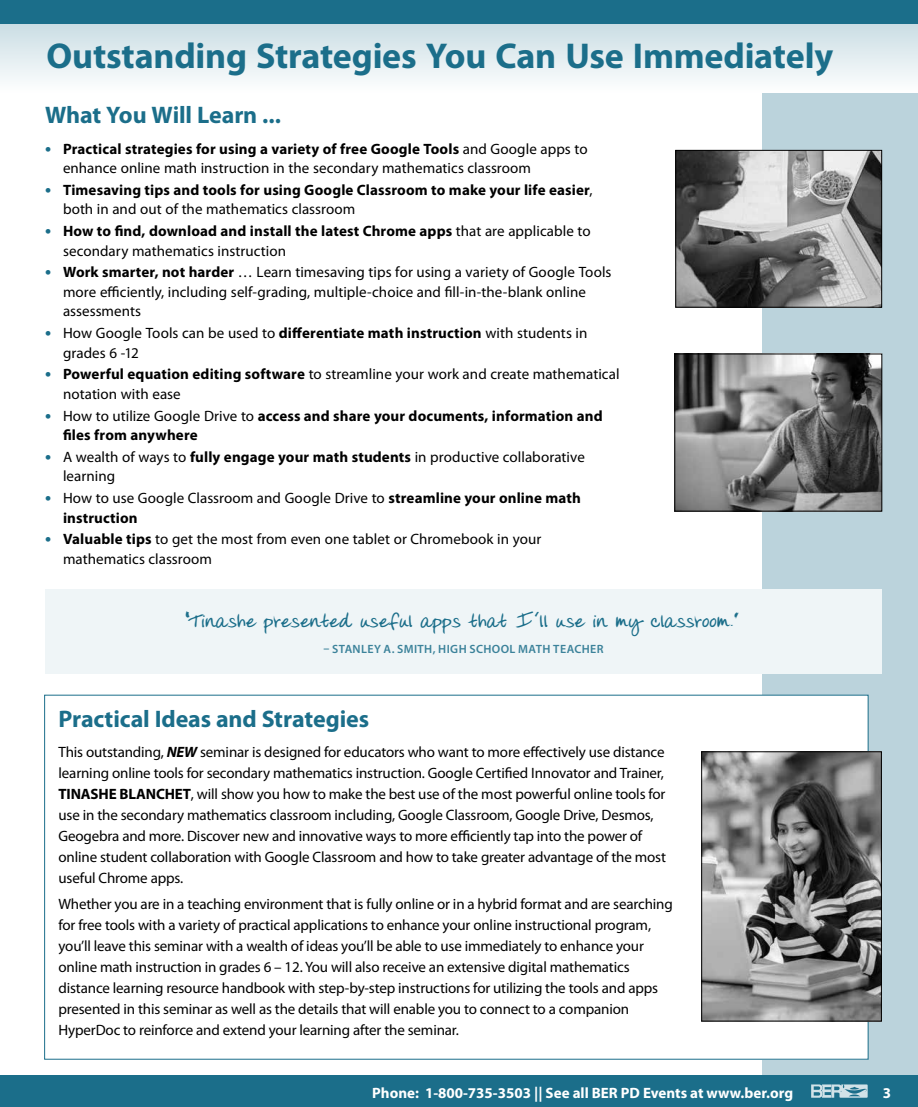
<style>
.page{position:relative;width:918px;height:1107px;background:#fff}
.page>*{position:absolute;margin:0;border:0;box-sizing:border-box;transform-origin:0 0}
.t1{font:700 36px "Myriad Pro";letter-spacing:-.005em;color:#1b6e8a}
.t2{font:700 24px "Myriad Pro";letter-spacing:-.005em;color:#1b6e8a}
.t3{font:700 21px "Donnys Hand";letter-spacing:.005em;color:#1b6e8a}
.t4{font:15px/21px "Myriad Pro";letter-spacing:-.01em;color:#000}
.t5{font:700 15px/19.5px "Myriad Pro";letter-spacing:.01em;color:#000}
.t6{font:700 15px "Myriad Pro";color:#fff}
.t7{font:600 12px "Myriad Pro";letter-spacing:.035em;color:#3b829a}
.s1{font-weight:700;font-size:18px;color:#1b6e8a}
.s2{font-weight:700}
.s3{font-size:18px;color:#1b6e8a}
.s4{font-weight:400}
.s5{font-weight:700;font-style:italic}
</style>
<div class="page">
<div style="left:763px;top:0;width:155px;height:1107px;background:#bbd3dc"></div>
<div style="left:0;top:1076px;width:918px;height:31px;background:#1b6e8a"></div>
<svg style="left:811px;top:1084px;width:57px;height:14px"></svg>
<svg style="left:0;top:24px;width:918px;height:68px"></svg>
<div style="left:0;top:0;width:918px;height:24px;background:#1b6e8a"></div>
<div style="left:45px;top:590px;width:837px;height:84px;background:#eff5f7"></div>
<div style="left:45px;top:695px;width:823px;height:364px;background:#fff"></div>
<img style="left:677px;top:152px;width:203px;height:154px">
<div style="left:675px;top:150px;width:207px;height:158px;border:1px solid #000"></div>
<img style="left:677px;top:356px;width:203px;height:153px">
<div style="left:675px;top:354px;width:207px;height:157px;border:1px solid #000"></div>
<img style="left:703px;top:753px;width:177px;height:267px">
<div style="left:701px;top:751px;width:181px;height:271px;border:1px solid #000"></div>
<h1 class="t1" style="left:46px;top:32px;width:788px">Outstanding Strategies You Can Use Immediately</h1>
<h2 class="t2" style="left:45px;top:99px;width:238px">What You Will Learn ...</h2>
<p class="t4" style="left:63px;top:139px;width:526px;line-height:19.5px;text-indent:-18px"><span class="s1">•</span> <span class="s2">Practical strategies for using a variety of free Google Tools</span> and Google apps to enhance online math instruction in the secondary mathematics classroom</p>
<p class="t5" style="left:63px;top:180px;width:531px;text-indent:-18px"><span class="s3">•</span> Timesaving tips and tools for using Google Classroom to make your life easier<span class="s4">, both in and out of the mathematics classroom</span></p>
<p class="t4" style="left:63px;top:221px;width:529px;line-height:19.5px;text-indent:-18px"><span class="s1">•</span> <span class="s2">How to find, download and install the latest Chrome apps</span> that are applicable to secondary mathematics instruction</p>
<p class="t4" style="left:63px;top:262px;width:550px;line-height:19.5px;text-indent:-18px"><span class="s1">•</span> <span class="s2">Work smarter, not harder</span> … Learn timesaving tips for using a variety of Google Tools more efficiently, including self-grading, multiple-choice and fill-in-the-blank online assessments</p>
<p class="t4" style="left:63px;top:323px;width:526px;line-height:19.5px;text-indent:-18px"><span class="s1">•</span> How Google Tools can be used to <span class="s2">differentiate math instruction</span> with students in grades 6 -12</p>
<p class="t4" style="left:63px;top:364px;width:558px;line-height:19.5px;text-indent:-18px"><span class="s1">•</span> <span class="s2">Powerful equation editing software</span> to streamline your work and create mathematical notation with ease</p>
<p class="t5" style="left:63px;top:405px;width:541px;text-indent:-18px"><span class="s3">•</span> <span class="s4">How to utilize Google Drive to</span> access and share your documents, information and files from anywhere</p>
<p class="t4" style="left:63px;top:447px;width:523px;line-height:19.5px;text-indent:-18px"><span class="s1">•</span> A wealth of ways to <span class="s2">fully engage your math students</span> in productive collaborative learning</p>
<p class="t4" style="left:63px;top:488px;width:520px;line-height:19.5px;text-indent:-18px"><span class="s1">•</span> How to use Google Classroom and Google Drive to <span class="s2">streamline your online math instruction</span></p>
<p class="t4" style="left:63px;top:529px;width:480px;line-height:19.5px;text-indent:-18px"><span class="s1">•</span> <span class="s2">Valuable tips</span> to get the most from even one tablet or Chromebook in your mathematics classroom</p>
<h3 class="t3" style="left:186px;top:607px;width:555px">“Tinashe presented useful apps that I’ll use in my classroom.”</h3>
<p class="t7" style="left:323px;top:642px;width:282px">– STANLEY A. SMITH, HIGH SCHOOL MATH TEACHER</p>
<h2 class="t2" style="left:58px;top:703px;width:312px">Practical Ideas and Strategies</h2>
<p class="t4" style="left:58px;top:741px;width:609px">This outstanding, <span class="s5">NEW</span> seminar is designed for educators who want to more effectively use distance learning online tools for secondary mathematics instruction. Google Certified Innovator and Trainer, <span class="s2">TINASHE BLANCHET</span>, will show you how to make the best use of the most powerful online tools for use in the secondary mathematics classroom including, Google Classroom, Google Drive, Desmos, Geogebra and more. Discover new and innovative ways to more efficiently tap into the power of online student collaboration with Google Classroom and how to take greater advantage of the most useful Chrome apps.</p>
<p class="t4" style="left:58px;top:893px;width:616px">Whether you are in a teaching environment that is fully online or in a hybrid format and are searching for free tools with a variety of practical applications to enhance your online instructional program, you’ll leave this seminar with a wealth of ideas you’ll be able to use immediately to enhance your online math instruction in grades 6 – 12. You will also receive an extensive digital mathematics distance learning resource handbook with step-by-step instructions for utilizing the tools and apps presented in this seminar as well as the details that will enable you to connect to a companion HyperDoc to reinforce and extend your learning after the seminar.</p>
<p class="t6" style="left:372px;top:1083px;width:422px">Phone: 1-800-735-3503 || See all BER PD Events at www.ber.org</p>
<p class="t6" style="left:883px;top:1083px;width:10px">3</p>
</div>
